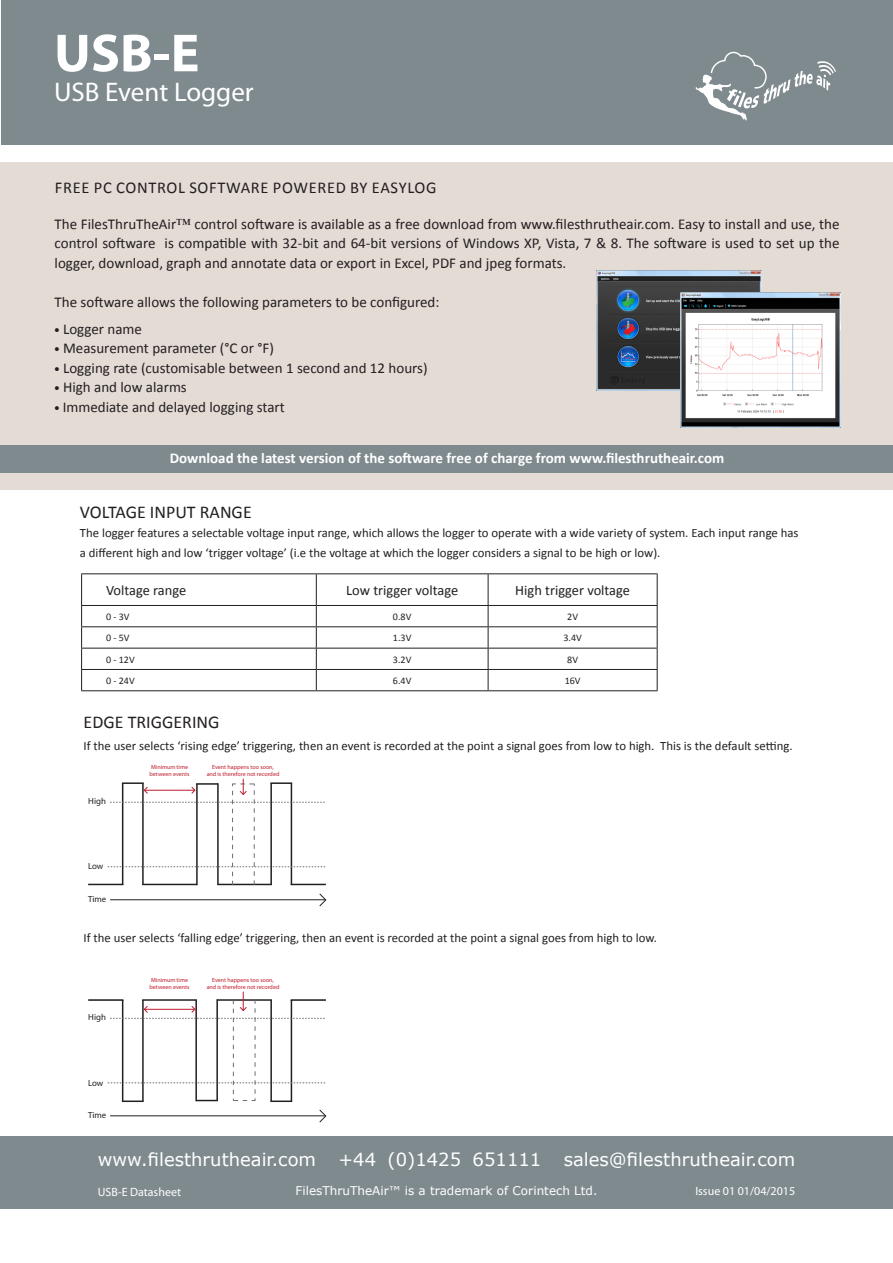
<style>
.page{position:relative;width:893px;height:1263px;background:#fff}
.page>*{position:absolute;margin:0;border:0;box-sizing:border-box;transform-origin:0 0}
.t1{font:700 54px "Myriad Pro";color:#fff}
.t2{font:27px "Myriad Pro";color:#fff}
.t3{font:18px "Verdana";color:#fff}
.t4{font:18px "Calibri";color:#231f20}
.t5{font:16.5px "Calibri";letter-spacing:.04em;color:#231f20}
.Paragraph_Style_1{font:15px/19.5px "Calibri";color:#231f20;text-align:justify}
.t6{font:700 15px "Calibri";color:#fff}
.Lascar_table_-_body{font:14.4px "Calibri";color:#231f20}
.Lascar_table_-_left{font:14.4px "Calibri";letter-spacing:-.005em;color:#231f20}
.t7{font:12.75px/19.5px "Calibri";color:#231f20}
.t8{font:12px "Verdana";color:#fff}
.t9{font:12px "Myriad Pro";color:#fff}
.Lascar_table_-_body-2{font:10.05px "Calibri";color:#231f20}
.t10{font:8.85px "Myriad Pro";color:#231f20}
.t11{font:6px/7.2px "Myriad Pro";color:#be1d2c}
.s1{font-family:"Times New Roman"}
.s2{font-family:"Myriad Pro";font-weight:700}
</style>
<div class="page">
<div style="left:1px;top:0;width:892px;height:144px;background:#7f8a8f"></div>
<div style="left:0;top:1136px;width:893px;height:73px;background:#7f8a8f"></div>
<svg style="left:696px;top:52px;width:140px;height:69px"></svg>
<hr style="left:88px;top:884px;width:35px;height:1px;background:#231f20">
<hr style="left:110px;top:899px;width:216px;height:1px;background:#231f20">
<svg style="left:319px;top:893px;width:8px;height:14px"></svg>
<svg style="left:108px;top:779px;width:218px;height:106px"></svg>
<hr style="left:88px;top:999px;width:35px;height:2px;background:#231f20">
<hr style="left:122px;top:1100px;width:22px;height:2px;background:#231f20">
<hr style="left:270px;top:1100px;width:22px;height:2px;background:#231f20">
<hr style="left:110px;top:1115px;width:216px;height:1px;background:#231f20">
<svg style="left:319px;top:1109px;width:8px;height:14px"></svg>
<svg style="left:108px;top:991px;width:218px;height:110px"></svg>
<hr style="left:81px;top:573px;width:235px;height:1px;background:#231f20">
<hr style="left:81px;top:574px;width:1px;height:31px;background:#231f20">
<hr style="left:316px;top:573px;width:172px;height:1px;background:#231f20">
<hr style="left:316px;top:574px;width:1px;height:31px;background:#231f20">
<hr style="left:488px;top:573px;width:170px;height:1px;background:#231f20">
<hr style="left:488px;top:574px;width:1px;height:31px;background:#231f20">
<hr style="left:657px;top:574px;width:1px;height:31px;background:#231f20">
<hr style="left:81px;top:605px;width:235px;height:1px;background:#231f20">
<hr style="left:316px;top:605px;width:172px;height:1px;background:#231f20">
<hr style="left:488px;top:605px;width:170px;height:1px;background:#231f20">
<hr style="left:81px;top:626px;width:235px;height:1px;background:#231f20">
<hr style="left:316px;top:626px;width:172px;height:1px;background:#231f20">
<hr style="left:488px;top:626px;width:170px;height:1px;background:#231f20">
<hr style="left:81px;top:648px;width:235px;height:1px;background:#231f20">
<hr style="left:316px;top:648px;width:172px;height:1px;background:#231f20">
<hr style="left:488px;top:648px;width:170px;height:1px;background:#231f20">
<hr style="left:81px;top:669px;width:235px;height:1px;background:#231f20">
<svg style="left:81px;top:606px;width:1px;height:84px"></svg>
<hr style="left:316px;top:669px;width:172px;height:1px;background:#231f20">
<svg style="left:316px;top:606px;width:1px;height:84px"></svg>
<hr style="left:488px;top:669px;width:170px;height:1px;background:#231f20">
<svg style="left:488px;top:606px;width:1px;height:84px"></svg>
<svg style="left:657px;top:606px;width:1px;height:84px"></svg>
<hr style="left:81px;top:690px;width:235px;height:1px;background:#231f20">
<hr style="left:316px;top:690px;width:172px;height:1px;background:#231f20">
<hr style="left:488px;top:690px;width:170px;height:1px;background:#231f20">
<div style="left:1px;top:162px;width:892px;height:327px;background:#e4dbd5"></div>
<img style="left:596px;top:271px;width:165px;height:119px">
<img style="left:680px;top:292px;width:160px;height:136px">
<div style="left:1px;top:445px;width:892px;height:27px;background:#7f8a8f"></div>
<h1 class="t1" style="left:54px;top:18px;width:147px">USB-E</h1>
<h2 class="t2" style="left:54px;top:75px;width:201px">USB Event Logger</h2>
<p class="t5" style="left:55px;top:177px;width:383px">FREE PC CONTROL SOFTWARE POWERED BY EASYLOG</p>
<p class="Paragraph_Style_1" style="left:55px;top:214px;width:786px">The FilesThruTheAir<span class="s1">™</span> control software is available as a free download from www.filesthrutheair.com. Easy to install and use, the control software is compatible with 32-bit and 64-bit versions of Windows XP, Vista, 7 &amp; 8. The software is used to set up the logger, download, graph and annotate data or export in Excel, PDF and jpeg formats.</p>
<p class="Paragraph_Style_1" style="left:55px;top:292px;width:386px">The software allows the following parameters to be configured:</p>
<p class="Paragraph_Style_1" style="left:55px;top:319px;width:89px"><span class="s2">•</span> Logger name</p>
<p class="Paragraph_Style_1" style="left:55px;top:339px;width:221px"><span class="s2">•</span> Measurement parameter (°C or °F)</p>
<p class="Paragraph_Style_1" style="left:55px;top:358px;width:374px"><span class="s2">•</span> Logging rate (customisable between 1 second and 12 hours)</p>
<p class="Paragraph_Style_1" style="left:55px;top:378px;width:134px"><span class="s2">•</span> High and low alarms</p>
<p class="Paragraph_Style_1" style="left:55px;top:397px;width:232px"><span class="s2">•</span> Immediate and delayed logging start</p>
<p class="t6" style="left:170px;top:449px;width:556px">Download the latest version of the software free of charge from www.filesthrutheair.com</p>
<p class="t4" style="left:80px;top:500px;width:173px">VOLTAGE INPUT RANGE</p>
<p class="t7" style="left:80px;top:523px;width:720px">The logger features a selectable voltage input range, which allows the logger to operate with a wide variety of system. Each input range has a different high and low ‘trigger voltage’ (i.e the voltage at which the logger considers a signal to be high or low).</p>
<p class="Lascar_table_-_left" style="left:106px;top:581px;width:82px">Voltage range</p>
<p class="Lascar_table_-_body" style="left:346px;top:581px;width:113px">Low trigger voltage</p>
<p class="Lascar_table_-_body" style="left:515px;top:581px;width:116px">High trigger voltage</p>
<p class="Lascar_table_-_body-2" style="left:106px;top:610px;width:25px">0 - 3V</p>
<p class="Lascar_table_-_body-2" style="left:393px;top:610px;width:20px">0.8V</p>
<p class="Lascar_table_-_body-2" style="left:567px;top:610px;width:12px">2V</p>
<p class="Lascar_table_-_body-2" style="left:106px;top:631px;width:25px">0 - 5V</p>
<p class="Lascar_table_-_body-2" style="left:393px;top:631px;width:20px">1.3V</p>
<p class="Lascar_table_-_body-2" style="left:563px;top:631px;width:20px">3.4V</p>
<p class="Lascar_table_-_body-2" style="left:106px;top:653px;width:30px">0 - 12V</p>
<p class="Lascar_table_-_body-2" style="left:393px;top:653px;width:20px">3.2V</p>
<p class="Lascar_table_-_body-2" style="left:567px;top:653px;width:12px">8V</p>
<p class="Lascar_table_-_body-2" style="left:106px;top:674px;width:30px">0 - 24V</p>
<p class="Lascar_table_-_body-2" style="left:393px;top:674px;width:20px">6.4V</p>
<p class="Lascar_table_-_body-2" style="left:565px;top:674px;width:17px">16V</p>
<p class="t4" style="left:84px;top:711px;width:137px">EDGE TRIGGERING</p>
<p class="t7" style="left:84px;top:736px;width:710px">If the user selects ‘rising edge’ triggering, then an event is recorded at the point a signal goes from low to high. This is the default setting.</p>
<p class="t10" style="left:88px;top:796px;width:19px">High</p>
<p class="t10" style="left:88px;top:861px;width:17px">Low</p>
<p class="t10" style="left:88px;top:893px;width:20px">Time</p>
<p class="t11" style="left:150px;top:763px;width:41px">Minimum time between events</p>
<p class="t11" style="left:207px;top:763px;width:74px;text-align:center">Event happens too soon, and is therefore not recorded</p>
<p class="t7" style="left:84px;top:928px;width:575px">If the user selects ‘falling edge’ triggering, then an event is recorded at the point a signal goes from high to low.</p>
<p class="t10" style="left:88px;top:1012px;width:19px">High</p>
<p class="t10" style="left:88px;top:1077px;width:17px">Low</p>
<p class="t10" style="left:88px;top:1109px;width:20px">Time</p>
<p class="t11" style="left:150px;top:976px;width:41px">Minimum time between events</p>
<p class="t11" style="left:207px;top:976px;width:74px;text-align:center">Event happens too soon, and is therefore not recorded</p>
<p class="t3" style="left:98px;top:1148px;width:699px">www.filesthrutheair.com +44 (0)1425 651111 sales@filesthrutheair.com</p>
<p class="t9" style="left:98px;top:1184px;width:85px">USB-E Datasheet</p>
<p class="t8" style="left:296px;top:1183px;width:303px">FilesThruTheAir™ is a trademark of Corintech Ltd.</p>
<p class="t9" style="left:695px;top:1184px;width:101px">Issue 01 01/04/2015</p>
</div>
